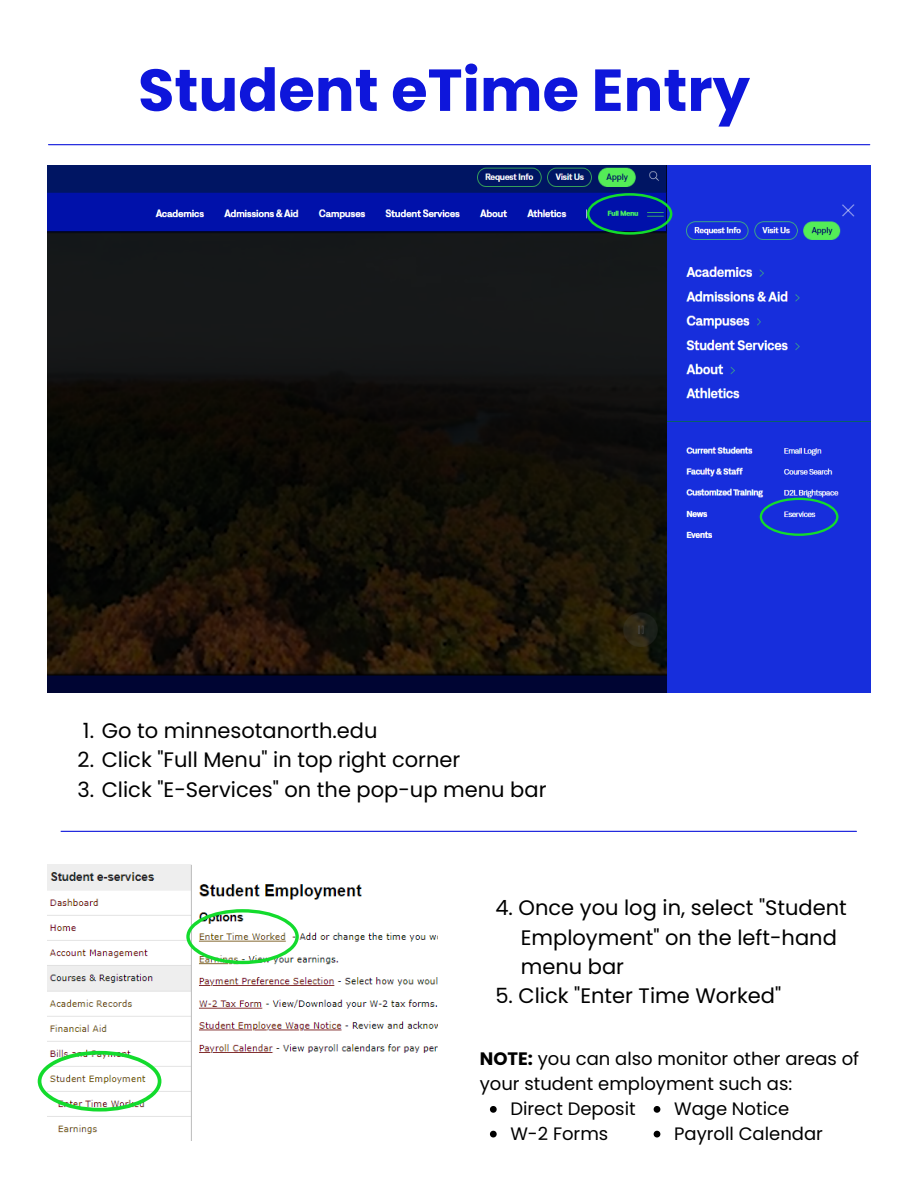
<style>
.page{position:relative;width:918px;height:1188px;background:#fff}
.page>*{position:absolute;margin:0;border:0;box-sizing:border-box;transform-origin:0 0}
.t1{font:700 59.1px "Poppins";color:#0e16db}
.t2{font:21px/29.2px "Poppins";color:#000}
.t3{font:18px/24.8px "Poppins";color:#000}
.s1{font-weight:700}
</style>
<div class="page">
<img style="left:48px;top:864px;width:389px;height:276px">
<img style="left:48px;top:165px;width:822px;height:528px">
<hr style="left:61px;top:831px;width:795px;height:1px;background:#0e16db">
<svg style="left:760px;top:498px;width:78px;height:38px;background:#1c4cc4"></svg>
<hr style="left:49px;top:144px;width:821px;height:1px;background:#0e16db">
<img style="left:48px;top:165px;width:618px;height:65px">
<svg style="left:587px;top:193px;width:85px;height:42px;background:#06358e"></svg>
<img style="left:38px;top:1051px;width:123px;height:61px">
<img style="left:186px;top:909px;width:113px;height:55px">
<svg style="left:490px;top:1106px;width:7px;height:7px"></svg>
<svg style="left:490px;top:1131px;width:7px;height:6px"></svg>
<svg style="left:654px;top:1106px;width:6px;height:7px"></svg>
<svg style="left:654px;top:1131px;width:6px;height:6px"></svg>
<h1 class="t1" style="left:138px;top:49px;width:613px">Student eTime Entry</h1>
<p class="t2" style="left:83px;top:716px;width:296px">1. Go to minnesotanorth.edu</p>
<p class="t2" style="left:78px;top:745px;width:384px">2. Click "Full Menu" in top right corner</p>
<p class="t2" style="left:77px;top:775px;width:471px">3. Click "E-Services" on the pop-up menu bar</p>
<p class="t2" style="left:495px;top:893px;width:353px">4. Once you log in, select "Student</p>
<p class="t2" style="left:521px;top:923px;width:318px">Employment" on the left-hand menu bar</p>
<p class="t2" style="left:495px;top:981px;width:287px">5. Click "Enter Time Worked"</p>
<p class="t3" style="left:480px;top:1047px;width:381px"><span class="s1">NOTE:</span> you can also monitor other areas of</p>
<p class="t3" style="left:480px;top:1072px;width:314px">your student employment such as:</p>
<p class="t3" style="left:674px;top:1096px;width:117px">Wage Notice</p>
<p class="t3" style="left:674px;top:1121px;width:150px">Payroll Calendar</p>
<p class="t3" style="left:510px;top:1096px;width:127px">Direct Deposit<br>W-2 Forms</p>
</div>
